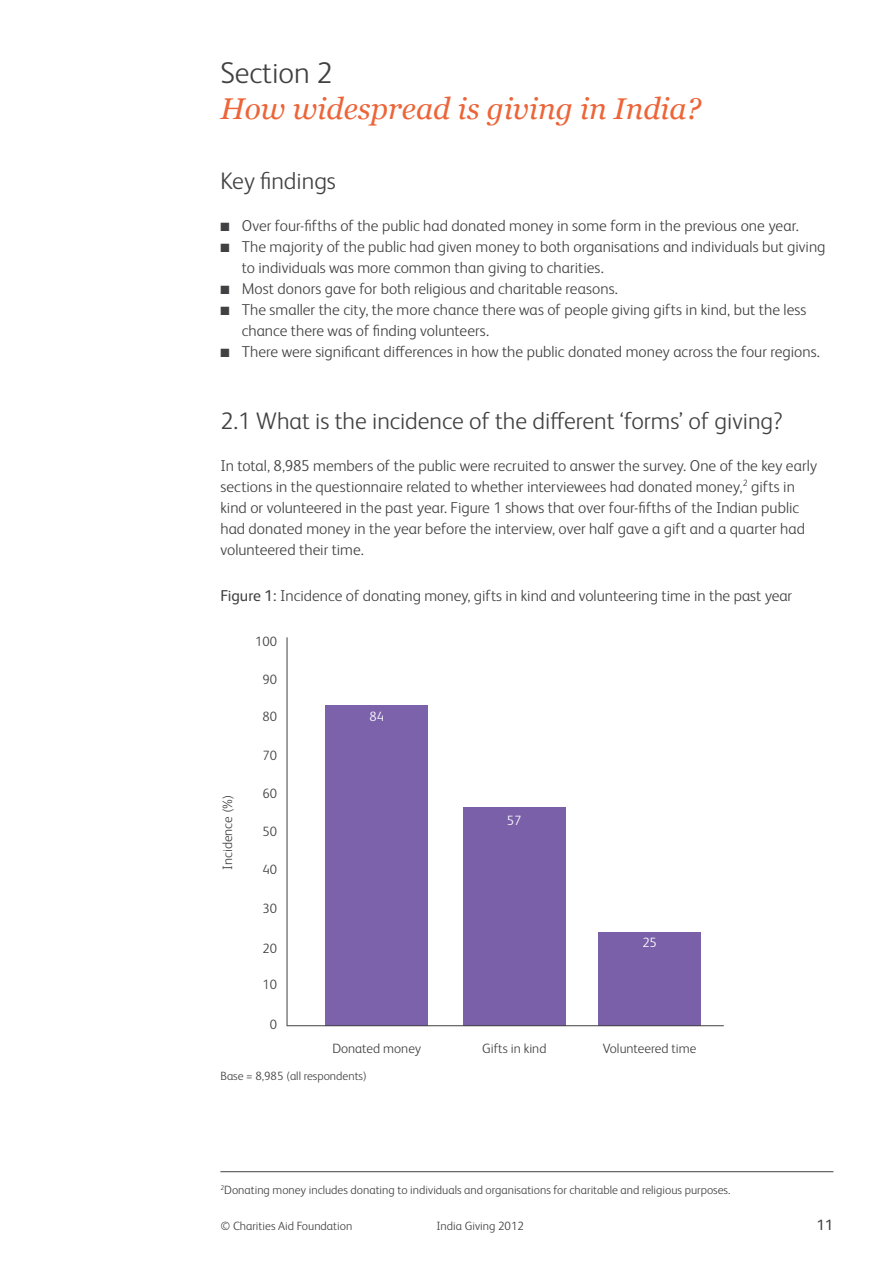
<style>
.page{position:relative;width:893px;height:1263px;background:#fff}
.page>*{position:absolute;margin:0;border:0;box-sizing:border-box;transform-origin:0 0}
.t1{font:italic 30px "Georgia";color:#ec6539}
.t2{font:300 30px "FS Albert Pro";color:#414042}
.t3{font:300 24px "FS Albert Pro";color:#414042}
.t4{font:300 15.75px/21px "FS Albert Pro";color:#414042}
.t5{font:15px "FS Albert Pro";color:#414042}
.t6{font:300 13.5px "FS Albert Pro";color:#414042}
.t7{font:300 13.5px "FS Albert Pro";color:#fff}
.t8{font:300 12px "FS Albert Pro";color:#414042}
.s1{font-weight:400}
</style>
<div class="page">
<div style="left:326px;top:705px;width:102px;height:321px;background:#7b62ab"></div>
<div style="left:463px;top:807px;width:102px;height:219px;background:#7960a9"></div>
<div style="left:599px;top:932px;width:102px;height:94px;background:#7960a9"></div>
<hr style="left:287px;top:637px;width:1px;height:389px;background:#414042">
<hr style="left:287px;top:1025px;width:437px;height:1px;background:#414042">
<hr style="left:220px;top:1171px;width:613px;height:1px;background:#414042">
<h1 class="t2" style="left:220px;top:52px;width:114px">Section 2</h1>
<h1 class="t1" style="left:220px;top:91px;width:482px">How widespread is giving in India?</h1>
<h2 class="t3" style="left:220px;top:164px;width:117px">Key findings</h2>
<p class="t4" style="left:220px;top:214px;width:580px">■ Over four-fifths of the public had donated money in some form in the previous one year.</p>
<p class="t4" style="left:242px;top:235px;width:585px;text-indent:-21px">■ The majority of the public had given money to both organisations and individuals but giving to individuals was more common than giving to charities.</p>
<p class="t4" style="left:220px;top:277px;width:399px">■ Most donors gave for both religious and charitable reasons.</p>
<p class="t4" style="left:242px;top:298px;width:566px;text-indent:-21px">■ The smaller the city, the more chance there was of people giving gifts in kind, but the less chance there was of finding volunteers.</p>
<p class="t4" style="left:220px;top:340px;width:601px">■ There were significant differences in how the public donated money across the four regions.</p>
<h2 class="t3" style="left:220px;top:404px;width:564px">2.1 What is the incidence of the different ‘forms’ of giving?</h2>
<p class="t4" style="left:220px;top:454px;width:598px">In total, 8,985 members of the public were recruited to answer the survey. One of the key early sections in the questionnaire related to whether interviewees had donated money,<sup>2</sup> gifts in kind or volunteered in the past year. Figure 1 shows that over four-fifths of the Indian public had donated money in the year before the interview, over half gave a gift and a quarter had volunteered their time.</p>
<p class="t4" style="left:220px;top:584px;width:573px"><span class="s1">Figure 1:</span> Incidence of donating money, gifts in kind and volunteering time in the past year</p>
<p class="t6" style="left:218px;top:870px;width:76px;rotate:-90deg">Incidence (%)</p>
<p class="t6" style="left:255px;top:632px;width:23px">100</p>
<p class="t6" style="left:263px;top:670px;width:16px">90</p>
<p class="t6" style="left:263px;top:707px;width:16px">80</p>
<p class="t6" style="left:263px;top:746px;width:16px">70</p>
<p class="t6" style="left:263px;top:784px;width:16px">60</p>
<p class="t6" style="left:263px;top:822px;width:16px">50</p>
<p class="t6" style="left:263px;top:860px;width:16px">40</p>
<p class="t6" style="left:263px;top:899px;width:16px">30</p>
<p class="t6" style="left:263px;top:939px;width:16px">20</p>
<p class="t6" style="left:263px;top:975px;width:16px">10</p>
<p class="t6" style="left:270px;top:1015px;width:9px">0</p>
<p class="t7" style="left:369px;top:707px;width:16px">84</p>
<p class="t6" style="left:332px;top:1039px;width:90px">Donated money</p>
<p class="t8" style="left:220px;top:1067px;width:148px">Base = 8,985 (all respondents)</p>
<p class="t7" style="left:507px;top:811px;width:16px">57</p>
<p class="t6" style="left:482px;top:1039px;width:66px">Gifts in kind</p>
<p class="t7" style="left:642px;top:933px;width:16px">25</p>
<p class="t6" style="left:603px;top:1039px;width:95px">Volunteered time</p>
<p class="t8" style="left:220px;top:1181px;width:512px"><sup>2</sup>Donating money includes donating to individuals and organisations for charitable and religious purposes.</p>
<p class="t8" style="left:220px;top:1217px;width:133px">© Charities Aid Foundation</p>
<p class="t8" style="left:436px;top:1217px;width:89px">India Giving 2012</p>
<p class="t5" style="left:817px;top:1214px;width:18px">11</p>
</div>
